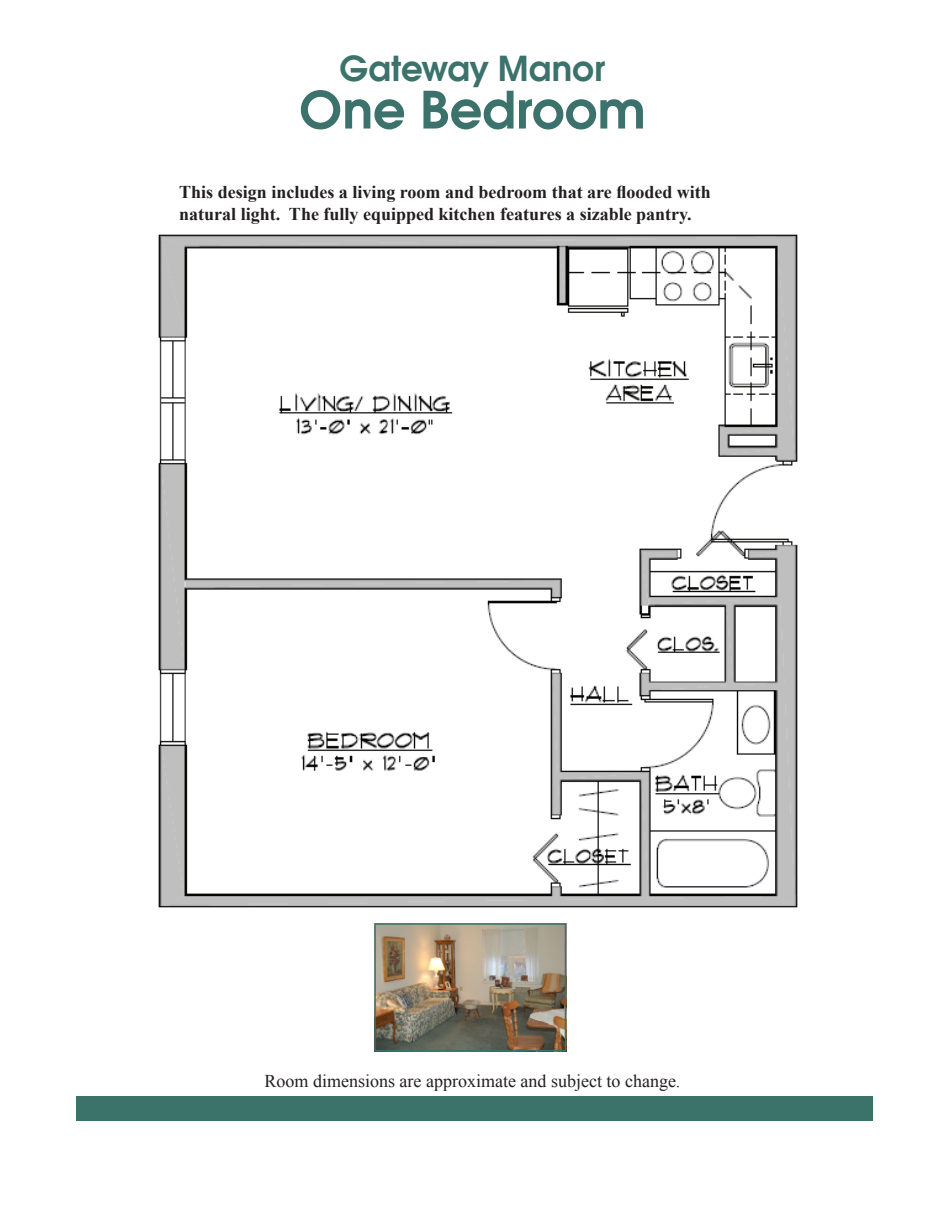
<style>
.page{position:relative;width:945px;height:1215px;background:#fff}
.page>*{position:absolute;margin:0;border:0;box-sizing:border-box;transform-origin:0 0}
.t1{font:54px "Moderne Demi";color:#3b726b}
.t2{font:36px "Moderne Demi";letter-spacing:.005em;color:#3b726b}
.t3{font:700 18px/21.6px "Times New Roman";color:#231f20}
.t4{font:18px "Times New Roman";color:#231f20}
</style>
<div class="page">
<img style="left:377px;top:926px;width:186px;height:123px">
<div style="left:374px;top:923px;width:192px;height:129px;border:2px solid #3b726b"></div>
<div style="left:77px;top:1096px;width:796px;height:25px;background:#3b726a"></div>
<img style="left:158px;top:234px;width:640px;height:674px">
<h2 class="t2" style="left:340px;top:54px;width:267px">Gateway Manor</h2>
<h1 class="t1" style="left:299px;top:89px;width:348px">One Bedroom</h1>
<p class="t3" style="left:179px;top:181px;width:533px">This design includes a living room and bedroom that are flooded with natural light. The fully equipped kitchen features a sizable pantry.</p>
<p class="t4" style="left:265px;top:1071px;width:417px">Room dimensions are approximate and subject to change.</p>
</div>
